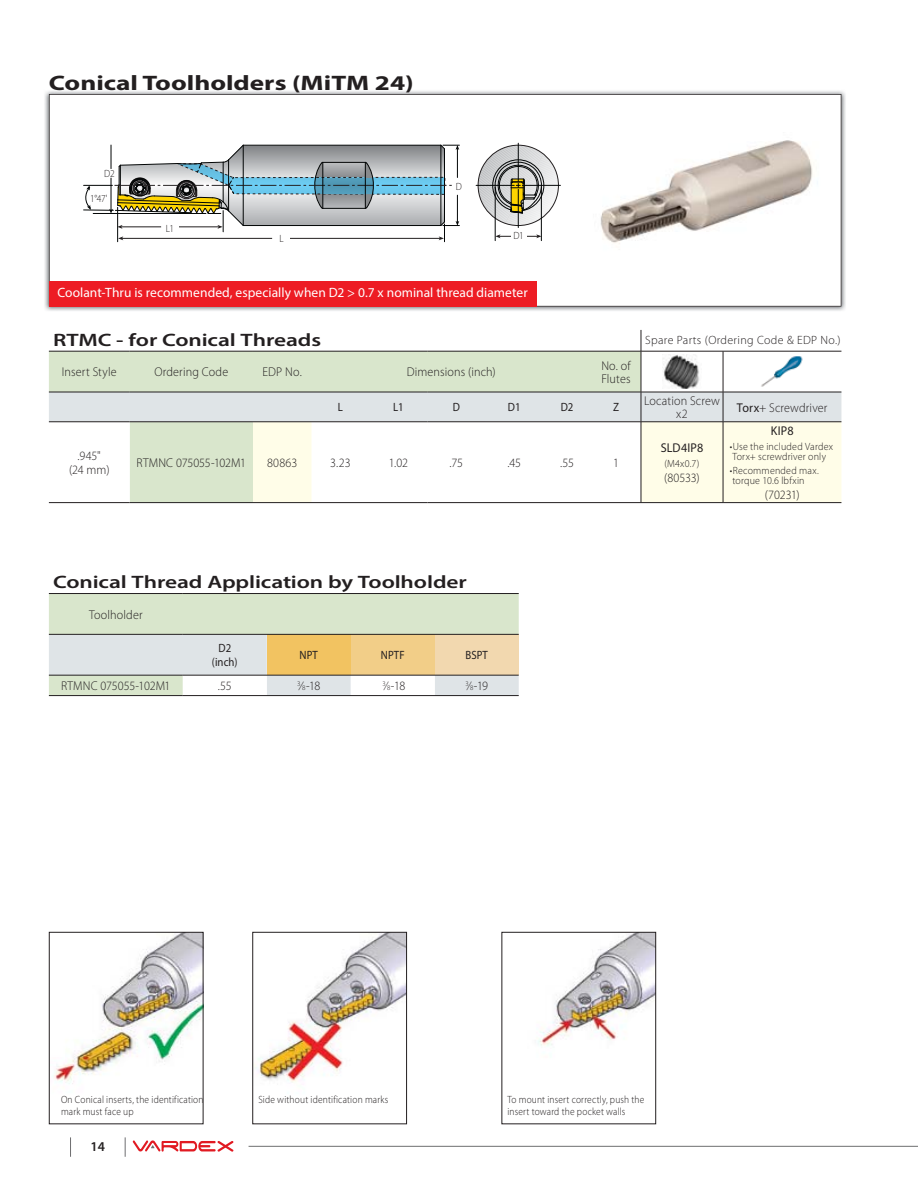
<style>
.page{position:relative;width:918px;height:1188px;background:#fff}
.page>*{position:absolute;margin:0;border:0;box-sizing:border-box;transform-origin:0 0}
.t1{font:700 21px "Myriad Pro";color:#231f20;scale:1.3 1}
.t2{font:600 18px "Myriad Pro";letter-spacing:-.005em;color:#231f20;scale:1.3 1}
.t3{font:13.5px "Myriad Pro";color:#fff}
.t4{font:600 13.5px "Myriad Pro";color:#231f20}
.t5{font:300 12.75px/13.5px "Myriad Pro";letter-spacing:.01em;color:#231f20;text-align:center;scale:.95 1}
.t6{font:12.75px "Myriad Pro";letter-spacing:.015em;color:#231f20;scale:.95 1}
.t7{font:300 12.75px "Myriad Pro";letter-spacing:.01em;color:#231f20}
.t8{font:300 12px "Myriad Pro";letter-spacing:.03em;color:#231f20}
.t9{font:12px/14.4px "Myriad Pro";letter-spacing:.005em;color:#231f20;text-align:center;scale:.9 1}
.t10{font:300 10.5px/12px "Myriad Pro";letter-spacing:.02em;color:#231f20;scale:.9 1}
.t11{font:300 10.5px/10.5px "Myriad Pro";letter-spacing:.02em;color:#231f20;scale:.95 1}
.s1{font-weight:400}
.s2{font-size:7.05px}
</style>
<div class="page">
<hr style="left:249px;top:1146px;width:669px;height:1px;background:#6d6e70">
<svg style="left:133px;top:1140px;width:101px;height:12px"></svg>
<svg style="left:125px;top:1137px;width:1px;height:20px"></svg>
<svg style="left:70px;top:1137px;width:1px;height:20px"></svg>
<img style="left:44px;top:91px;width:802px;height:220px">
<svg style="left:49px;top:94px;width:792px;height:213px"></svg>
<svg style="left:49px;top:330px;width:792px;height:21px"></svg>
<svg style="left:49px;top:352px;width:792px;height:40px;fill:#d9e6cc"></svg>
<svg style="left:49px;top:393px;width:792px;height:109px"></svg>
<hr style="left:49px;top:392px;width:81px;height:1px;background:#231f20">
<hr style="left:130px;top:392px;width:123px;height:1px;background:#231f20">
<hr style="left:253px;top:392px;width:174px;height:1px;background:#231f20">
<hr style="left:427px;top:392px;width:214px;height:1px;background:#231f20">
<hr style="left:723px;top:392px;width:118px;height:1px;background:#231f20">
<hr style="left:49px;top:422px;width:81px;height:1px;background:#231f20">
<hr style="left:130px;top:422px;width:123px;height:1px;background:#231f20">
<hr style="left:253px;top:422px;width:174px;height:1px;background:#231f20">
<hr style="left:427px;top:422px;width:214px;height:1px;background:#231f20">
<hr style="left:723px;top:422px;width:118px;height:1px;background:#231f20">
<hr style="left:641px;top:392px;width:82px;height:1px;background:#231f20">
<hr style="left:641px;top:422px;width:82px;height:1px;background:#231f20">
<hr style="left:641px;top:422px;width:1px;height:80px;background:#231f20">
<hr style="left:723px;top:422px;width:1px;height:80px;background:#231f20">
<hr style="left:641px;top:351px;width:1px;height:41px;background:#231f20">
<hr style="left:641px;top:392px;width:1px;height:30px;background:#231f20">
<hr style="left:723px;top:351px;width:1px;height:41px;background:#231f20">
<hr style="left:723px;top:392px;width:1px;height:30px;background:#231f20">
<svg style="left:641px;top:330px;width:1px;height:21px"></svg>
<hr style="left:49px;top:502px;width:81px;height:1px;background:#231f20">
<hr style="left:130px;top:502px;width:123px;height:1px;background:#231f20">
<hr style="left:253px;top:502px;width:174px;height:1px;background:#231f20">
<hr style="left:427px;top:502px;width:296px;height:1px;background:#231f20">
<hr style="left:723px;top:502px;width:118px;height:1px;background:#231f20">
<hr style="left:49px;top:351px;width:81px;height:1px;background:#231f20">
<hr style="left:130px;top:351px;width:123px;height:1px;background:#231f20">
<hr style="left:253px;top:351px;width:174px;height:1px;background:#231f20">
<hr style="left:427px;top:351px;width:296px;height:1px;background:#231f20">
<hr style="left:723px;top:351px;width:118px;height:1px;background:#231f20">
<img style="left:663px;top:355px;width:38px;height:34px">
<img style="left:758px;top:357px;width:49px;height:30px">
<div style="left:49px;top:594px;width:470px;height:40px;background:#d9e6cc"></div>
<svg style="left:49px;top:635px;width:470px;height:60px"></svg>
<hr style="left:49px;top:634px;width:134px;height:1px;background:#231f20">
<hr style="left:183px;top:634px;width:336px;height:1px;background:#231f20">
<hr style="left:49px;top:675px;width:134px;height:1px;background:#231f20">
<hr style="left:183px;top:675px;width:336px;height:1px;background:#231f20">
<hr style="left:49px;top:695px;width:134px;height:1px;background:#231f20">
<hr style="left:183px;top:695px;width:336px;height:1px;background:#231f20">
<hr style="left:49px;top:593px;width:134px;height:1px;background:#231f20">
<hr style="left:183px;top:593px;width:336px;height:1px;background:#231f20">
<div style="left:49px;top:281px;width:488px;height:25px;background:#ed1c24"></div>
<img style="left:54px;top:934px;width:147px;height:150px">
<div style="left:49px;top:932px;width:154px;height:192px;border:1px solid #231f20"></div>
<img style="left:254px;top:934px;width:151px;height:149px">
<div style="left:252px;top:932px;width:155px;height:192px;border:1px solid #231f20"></div>
<img style="left:538px;top:934px;width:116px;height:112px">
<div style="left:501px;top:932px;width:155px;height:192px;border:1px solid #231f20"></div>
<hr style="left:495px;top:187px;width:1px;height:54px;background:#020505">
<hr style="left:541px;top:187px;width:1px;height:54px;background:#020505">
<hr style="left:498px;top:236px;width:41px;height:1px;background:#231f20">
<svg style="left:495px;top:234px;width:6px;height:4px"></svg>
<svg style="left:536px;top:234px;width:5px;height:4px"></svg>
<svg style="left:478px;top:145px;width:80px;height:81px"></svg>
<hr style="left:518px;top:143px;width:1px;height:38px;background:#020505">
<hr style="left:476px;top:185px;width:38px;height:1px;background:#020505">
<hr style="left:518px;top:189px;width:1px;height:39px;background:#020505">
<hr style="left:522px;top:185px;width:38px;height:1px;background:#020505">
<svg style="left:84px;top:145px;width:375px;height:97px"></svg>
<hr style="left:365px;top:162px;width:1px;height:46px;background:#020505">
<hr style="left:323px;top:162px;width:1px;height:46px;background:#020505">
<hr style="left:511px;top:234px;width:16px;height:4px;background:#fff">
<img style="left:586px;top:107px;width:239px;height:166px">
<h1 class="t1" style="left:49px;top:75px;width:282px">Conical Toolholders (MiTM 24)</h1>
<p class="t10" style="left:104px;top:168px;width:13px">D2</p>
<p class="t10" style="left:90px;top:194px;width:21px">1°47'</p>
<p class="t10" style="left:166px;top:223px;width:11px">L1</p>
<p class="t10" style="left:279px;top:234px;width:6px">L</p>
<p class="t10" style="left:456px;top:181px;width:8px">D</p>
<p class="t10" style="left:514px;top:230px;width:13px">D1</p>
<p class="t3" style="left:57px;top:287px;width:472px">Coolant-Thru is recommended, especially when D2 &gt; 0.7 x nominal thread diameter</p>
<h2 class="t2" style="left:53px;top:333px;width:208px">RTMC - for Conical Threads</h2>
<p class="t8" style="left:645px;top:335px;width:197px">Spare Parts (Ordering Code &amp; EDP No.)</p>
<p class="t5" style="left:62px;top:366px;width:59px">Insert Style</p>
<p class="t5" style="left:155px;top:366px;width:79px">Ordering Code</p>
<p class="t5" style="left:263px;top:366px;width:43px">EDP No.</p>
<p class="t5" style="left:407px;top:366px;width:95px">Dimensions (inch)</p>
<p class="t5" style="left:601px;top:359px;width:32px;text-align:left">No. of<br>Flutes</p>
<p class="t9" style="left:338px;top:401px;width:7px">L</p>
<p class="t9" style="left:393px;top:401px;width:13px">L1</p>
<p class="t9" style="left:453px;top:401px;width:9px">D</p>
<p class="t9" style="left:508px;top:401px;width:16px">D1</p>
<p class="t9" style="left:561px;top:401px;width:16px">D2</p>
<p class="t9" style="left:613px;top:401px;width:8px">Z</p>
<p class="t5" style="left:644px;top:395px;width:81px">Location Screw x2</p>
<p class="t5" style="left:737px;top:402px;width:97px"><span class="s1">Torx</span>+ Screwdriver</p>
<p class="t5" style="left:69px;top:450px;width:44px">.945" (24 mm)</p>
<p class="t5" style="left:137px;top:457px;width:117px">RTMNC 075055-102M1</p>
<p class="t5" style="left:267px;top:457px;width:33px">80863</p>
<p class="t5" style="left:330px;top:457px;width:23px">3.23</p>
<p class="t5" style="left:389px;top:457px;width:22px">1.02</p>
<p class="t5" style="left:449px;top:457px;width:16px">.75</p>
<p class="t5" style="left:507px;top:457px;width:16px">.45</p>
<p class="t5" style="left:560px;top:457px;width:16px">.55</p>
<p class="t5" style="left:613px;top:457px;width:8px">1</p>
<p class="t6" style="left:771px;top:426px;width:25px">KIP8</p>
<p class="t11" style="left:730px;top:442px;width:110px">• Use the included Vardex<br>Torx+ screwdriver only</p>
<p class="t11" style="left:730px;top:466px;width:95px">• Recommended max. torque 10.6 lbfxin</p>
<p class="t5" style="left:765px;top:489px;width:38px">(70231)</p>
<p class="t6" style="left:661px;top:443px;width:46px">SLD4IP8</p>
<p class="t11" style="left:665px;top:459px;width:38px">(M4x0.7)</p>
<p class="t5" style="left:664px;top:472px;width:39px">(80533)</p>
<h2 class="t2" style="left:53px;top:575px;width:320px">Conical Thread Application by Toolholder</h2>
<p class="t5" style="left:89px;top:609px;width:58px">Toolholder</p>
<p class="t9" style="left:212px;top:642px;width:30px">D2 (inch)</p>
<p class="t9" style="left:300px;top:649px;width:22px">NPT</p>
<p class="t9" style="left:381px;top:649px;width:28px">NPTF</p>
<p class="t9" style="left:466px;top:649px;width:26px">BSPT</p>
<p class="t5" style="left:61px;top:680px;width:117px">RTMNC 075055-102M1</p>
<p class="t5" style="left:218px;top:680px;width:16px">.55</p>
<p class="t7" style="left:297px;top:681px;width:25px"><sup>3</sup>⁄<span class="s2">8</span>-18</p>
<p class="t5" style="left:382px;top:680px;width:26px"><sup>3</sup>⁄<span class="s2">8</span>-18</p>
<p class="t5" style="left:465px;top:680px;width:26px"><sup>3</sup>⁄<span class="s2">8</span>-19</p>
<p class="t10" style="left:61px;top:1094px;width:160px">On Conical inserts, the identification mark must face up</p>
<p class="t10" style="left:258px;top:1094px;width:146px">Side without identification marks</p>
<p class="t10" style="left:507px;top:1094px;width:154px">To mount insert correctly, push the insert toward the pocket walls</p>
<p class="t4" style="left:91px;top:1141px;width:16px">14</p>
</div>
